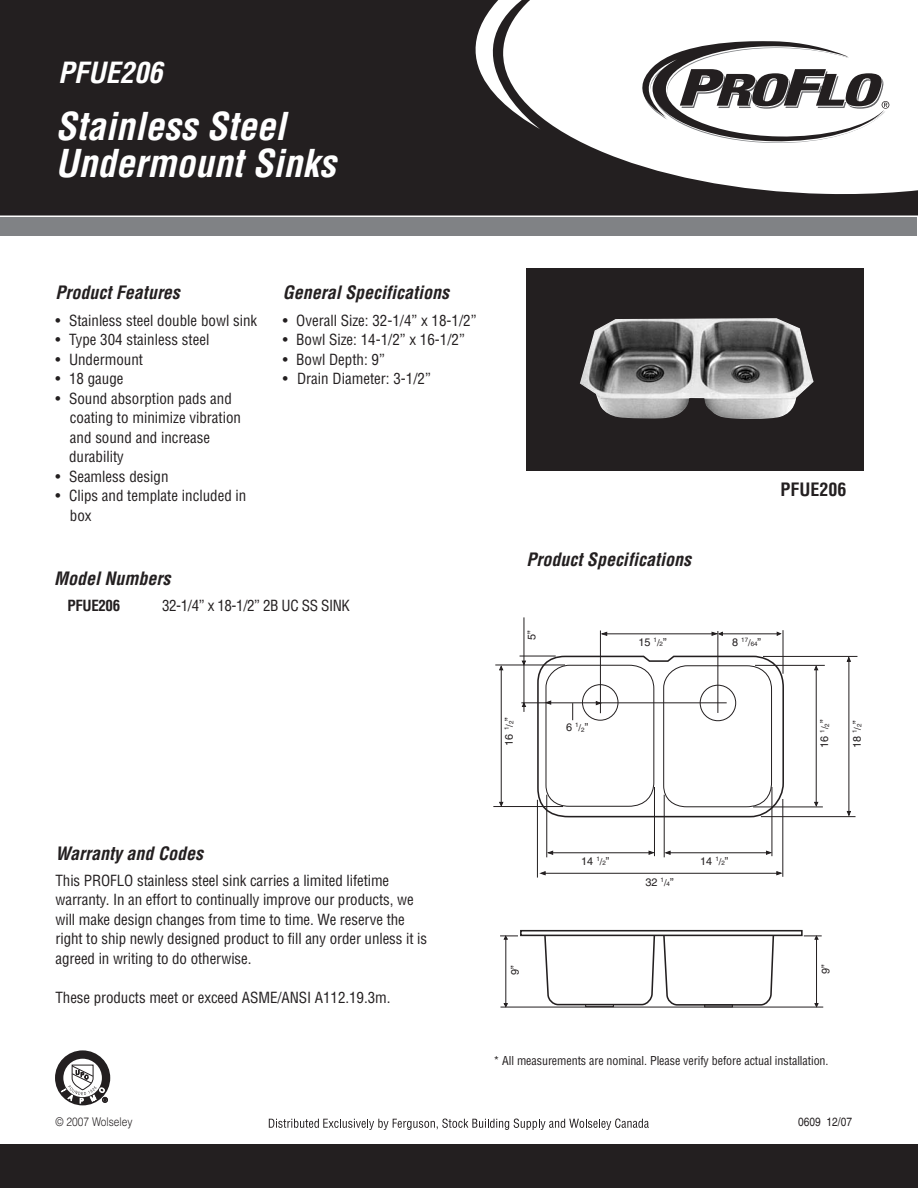
<style>
.page{position:relative;width:918px;height:1188px;background:#fff}
.page>*{position:absolute;margin:0;border:0;box-sizing:border-box;transform-origin:0 0}
.t1{font:italic 700 condensed 37.5px/37.5px "Helvetica";color:#fff}
.t2{font:italic 700 condensed 28.5px "Helvetica";color:#fff}
.t3{font:italic 700 condensed 18px "Helvetica";color:#231f20}
.t4{font:700 condensed 18px "Helvetica";color:#231f20}
.t5{font:condensed 15px/19.5px "Helvetica";letter-spacing:-.005em;color:#231f20}
.t6{font:condensed 15px "Helvetica";letter-spacing:-.025em;color:#231f20}
.t7{font:700 condensed 15px "Helvetica";letter-spacing:-.025em;color:#231f20}
.t8{font:condensed 12px "Helvetica";letter-spacing:-.005em;color:#231f20}
.t9{font:300 12px "Helvetica";color:#231f20;scale:.85 1}
.t10{font:12px "Helvetica";color:#231f20;scale:.85 1}
.t11{font:10.95px "Helvetica";color:#231f20}
.t12{font:6.15px "Helvetica";color:#231f20}
.s1{font-size:9.3px}
.s2{font-size:6.15px}
.s3{font-size:10.95px}
</style>
<div class="page">
<svg style="left:0;top:0;width:918px;height:216px;fill:#231f20"></svg>
<div style="left:0;top:1144px;width:918px;height:44px;background:#231f20"></div>
<svg style="left:626px;top:41px;width:263px;height:103px"></svg>
<div style="left:526px;top:269px;width:338px;height:202px;background:#231f20"></div>
<img style="left:580px;top:318px;width:234px;height:101px">
<div style="left:1px;top:218px;width:916px;height:18px;background:#808285"></div>
<svg style="left:269px;top:1119px;width:380px;height:11px"></svg>
<hr style="left:521px;top:703px;width:206px;height:1px;background:#231f20">
<hr style="left:600px;top:631px;width:1px;height:82px;background:#231f20">
<hr style="left:718px;top:631px;width:1px;height:82px;background:#231f20">
<div style="left:520px;top:930px;width:283px;height:6px;border:2px solid #231f20"></div>
<svg style="left:543px;top:934px;width:113px;height:72px"></svg>
<div style="left:585px;top:1004px;width:29px;height:3px;border:1px solid #231f20"></div>
<svg style="left:662px;top:934px;width:113px;height:72px"></svg>
<div style="left:704px;top:1005px;width:29px;height:2px;border:1px solid #231f20"></div>
<hr style="left:495px;top:665px;width:70px;height:1px;background:#231f20">
<hr style="left:501px;top:669px;width:1px;height:135px;background:#231f20">
<svg style="left:499px;top:665px;width:4px;height:5px"></svg>
<hr style="left:544px;top:873px;width:234px;height:1px;background:#231f20">
<svg style="left:540px;top:871px;width:6px;height:4px"></svg>
<svg style="left:776px;top:871px;width:6px;height:4px"></svg>
<hr style="left:537px;top:800px;width:1px;height:78px;background:#231f20">
<hr style="left:783px;top:799px;width:1px;height:78px;background:#231f20">
<hr style="left:772px;top:787px;width:1px;height:69px;background:#231f20">
<hr style="left:664px;top:795px;width:1px;height:62px;background:#231f20">
<hr style="left:669px;top:853px;width:99px;height:1px;background:#231f20">
<svg style="left:665px;top:851px;width:6px;height:4px"></svg>
<svg style="left:766px;top:851px;width:6px;height:4px"></svg>
<hr style="left:654px;top:787px;width:1px;height:69px;background:#231f20">
<hr style="left:547px;top:795px;width:1px;height:62px;background:#231f20">
<hr style="left:551px;top:853px;width:99px;height:1px;background:#231f20">
<svg style="left:547px;top:851px;width:6px;height:4px"></svg>
<svg style="left:649px;top:851px;width:5px;height:4px"></svg>
<hr style="left:493px;top:806px;width:70px;height:1px;background:#231f20">
<hr style="left:755px;top:665px;width:70px;height:1px;background:#231f20">
<hr style="left:816px;top:669px;width:1px;height:135px;background:#231f20">
<svg style="left:814px;top:802px;width:4px;height:5px"></svg>
<svg style="left:814px;top:665px;width:4px;height:5px"></svg>
<hr style="left:753px;top:807px;width:70px;height:1px;background:#231f20">
<hr style="left:763px;top:656px;width:94px;height:1px;background:#231f20">
<hr style="left:849px;top:660px;width:1px;height:153px;background:#231f20">
<svg style="left:847px;top:811px;width:4px;height:5px"></svg>
<svg style="left:847px;top:656px;width:4px;height:6px"></svg>
<hr style="left:761px;top:816px;width:95px;height:1px;background:#231f20">
<hr style="left:520px;top:656px;width:36px;height:1px;background:#231f20">
<hr style="left:524px;top:617px;width:1px;height:95px;background:#231f20">
<hr style="left:605px;top:634px;width:109px;height:1px;background:#231f20">
<svg style="left:601px;top:632px;width:6px;height:4px"></svg>
<hr style="left:721px;top:634px;width:57px;height:1px;background:#231f20">
<svg style="left:712px;top:632px;width:11px;height:4px"></svg>
<svg style="left:777px;top:632px;width:4px;height:4px"></svg>
<hr style="left:783px;top:630px;width:1px;height:44px;background:#231f20">
<svg style="left:522px;top:702px;width:4px;height:5px"></svg>
<svg style="left:522px;top:661px;width:4px;height:4px"></svg>
<hr style="left:500px;top:1007px;width:323px;height:1px;background:#231f20">
<hr style="left:506px;top:938px;width:1px;height:67px;background:#231f20">
<svg style="left:504px;top:1003px;width:4px;height:4px"></svg>
<svg style="left:500px;top:935px;width:18px;height:5px"></svg>
<hr style="left:816px;top:938px;width:1px;height:67px;background:#231f20">
<svg style="left:814px;top:1003px;width:5px;height:4px"></svg>
<svg style="left:804px;top:935px;width:18px;height:5px"></svg>
<svg style="left:536px;top:655px;width:249px;height:163px"></svg>
<div style="left:55px;top:1050px;width:55px;height:55px;background:#231f20;border-radius:50%"></div>
<div style="left:63px;top:1059px;width:39px;height:38px;background:#fff;border-radius:50%"></div>
<svg style="left:61px;top:1064px;width:47px;height:39px"></svg>
<h2 class="t2" style="left:58px;top:57px;width:106px">PFUE206</h2>
<h1 class="t1" style="left:56px;top:108px;width:282px">Stainless Steel<br>Undermount Sinks</h1>
<p class="t3" style="left:56px;top:283px;width:126px">Product Features</p>
<p class="t5" style="left:56px;top:311px;width:203px">• Stainless steel double bowl sink</p>
<p class="t5" style="left:56px;top:330px;width:155px">• Type 304 stainless steel</p>
<p class="t5" style="left:56px;top:350px;width:89px">• Undermount</p>
<p class="t5" style="left:56px;top:369px;width:70px">• 18 gauge</p>
<p class="t5" style="left:69px;top:389px;width:174px;text-indent:-14px">• Sound absorption pads and coating to minimize vibration and sound and increase durability</p>
<p class="t5" style="left:56px;top:467px;width:115px">• Seamless design</p>
<p class="t5" style="left:70px;top:486px;width:178px;text-indent:-14px">• Clips and template included in box</p>
<p class="t3" style="left:283px;top:283px;width:168px">General Specifications</p>
<p class="t5" style="left:283px;top:311px;width:195px">• Overall Size: 32-1/4” x 18-1/2”</p>
<p class="t5" style="left:283px;top:330px;width:184px">• Bowl Size: 14-1/2” x 16-1/2”</p>
<p class="t5" style="left:283px;top:350px;width:104px">• Bowl Depth: 9”</p>
<p class="t5" style="left:283px;top:369px;width:150px">• Drain Diameter: 3-1/2”</p>
<p class="t3" style="left:54px;top:568px;width:118px">Model Numbers</p>
<p class="t7" style="left:68px;top:597px;width:54px">PFUE206</p>
<p class="t6" style="left:162px;top:597px;width:189px">32-1/4” x 18-1/2” 2B UC SS SINK</p>
<p class="t3" style="left:526px;top:550px;width:166px">Product Specifications</p>
<p class="t4" style="left:780px;top:479px;width:68px">PFUE206</p>
<p class="t11" style="left:528px;top:640px;width:11px;rotate:-90deg">5”</p>
<p class="t11" style="left:638px;top:638px;width:30px">15 <sup>1</sup><span class="s1">/</span><span class="s2">2</span>”</p>
<p class="t12" style="left:732px;top:640px;width:31px"><span class="s3">8</span> 17<span class="s1">/</span>64<span class="s3">”</span></p>
<p class="t11" style="left:505px;top:746px;width:30px;rotate:-90deg">16 <sup>1</sup><span class="s1">/</span><span class="s2">2</span>”</p>
<p class="t11" style="left:820px;top:748px;width:30px;rotate:-90deg">16 <sup>1</sup><span class="s1">/</span><span class="s2">2</span>”</p>
<p class="t11" style="left:853px;top:748px;width:30px;rotate:-90deg">18 <sup>1</sup><span class="s1">/</span><span class="s2">2</span>”</p>
<p class="t11" style="left:566px;top:723px;width:24px">6 <sup>1</sup><span class="s1">/</span><span class="s2">2</span>”</p>
<p class="t3" style="left:56px;top:843px;width:149px">Warranty and Codes</p>
<p class="t5" style="left:56px;top:871px;width:373px">This PROFLO stainless steel sink carries a limited lifetime warranty. In an effort to continually improve our products, we will make design changes from time to time. We reserve the right to ship newly designed product to fill any order unless it is agreed in writing to do otherwise.</p>
<p class="t5" style="left:56px;top:988px;width:336px">These products meet or exceed ASME/ANSI A112.19.3m.</p>
<p class="t11" style="left:581px;top:857px;width:30px">14 <sup>1</sup><span class="s1">/</span><span class="s2">2</span>”</p>
<p class="t11" style="left:700px;top:857px;width:30px">14 <sup>1</sup><span class="s1">/</span><span class="s2">2</span>”</p>
<p class="t11" style="left:645px;top:878px;width:30px">32 <sup>1</sup><span class="s1">/</span><span class="s2">4</span>”</p>
<p class="t11" style="left:511px;top:975px;width:11px;rotate:-90deg">9”</p>
<p class="t11" style="left:822px;top:974px;width:11px;rotate:-90deg">9”</p>
<p class="t8" style="left:493px;top:1054px;width:337px">* All measurements are nominal. Please verify before actual installation.</p>
<p class="t9" style="left:56px;top:1118px;width:92px">© 2007 Wolseley</p>
<p class="t10" style="left:798px;top:1118px;width:65px">0609 12/07</p>
</div>
